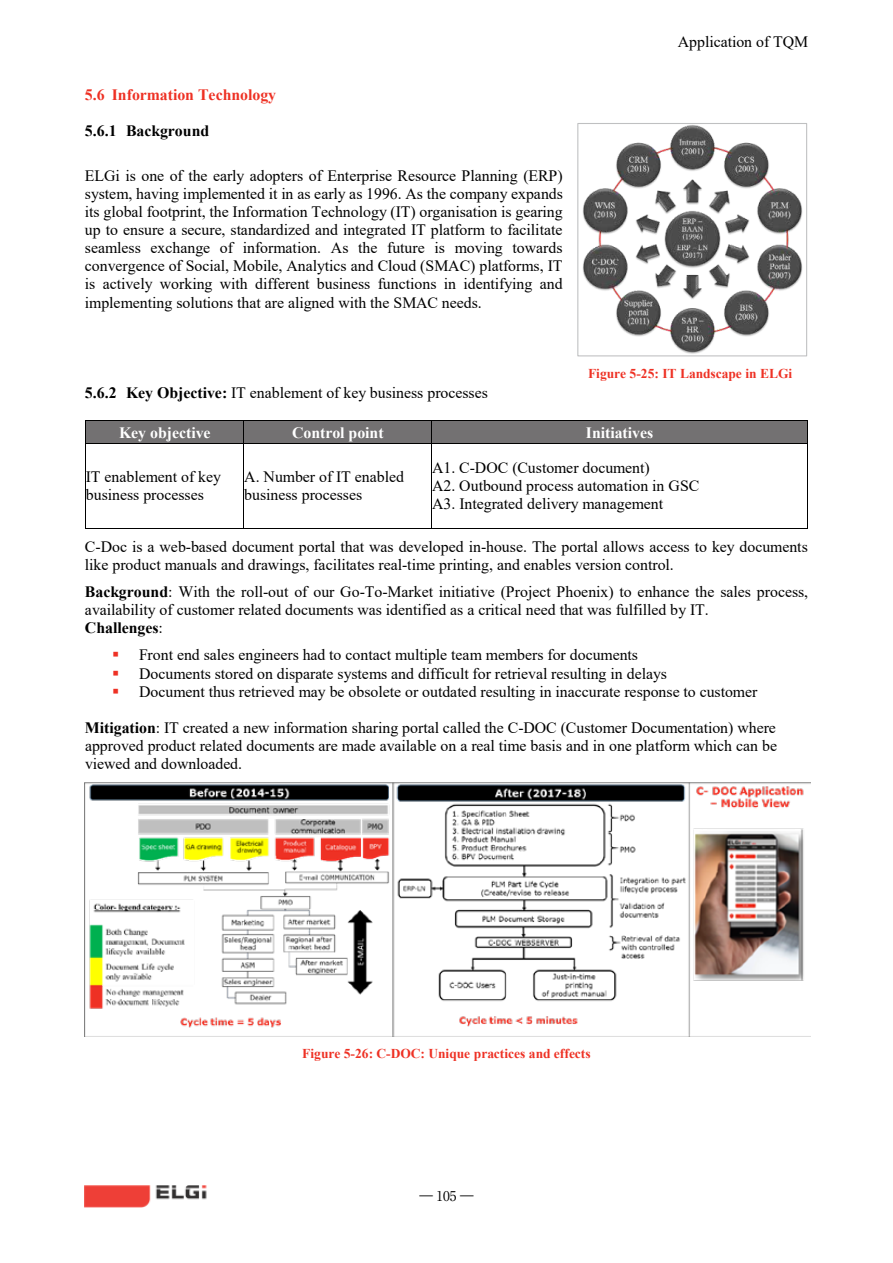
<style>
.page{position:relative;width:893px;height:1263px;background:#fff}
.page>*{position:absolute;margin:0;border:0;box-sizing:border-box;transform-origin:0 0}
.t1{font:15.9px/18.1px "Times New Roman";color:#000}
.t2{font:700 15.9px "Times New Roman";color:#fff}
.t3{font:700 15.9px "Times New Roman";color:#ee3124}
.t4{font:700 15.9px "Times New Roman";color:#000}
.t5{font:700 13.5px "Times New Roman";color:#ee3124}
.t6{font:13.5px "Ryumin Pro";color:#000}
.s1{font-weight:700}
.s2{color:#ee3124}
</style>
<div class="page">
<img style="left:85px;top:1185px;width:122px;height:23px">
<hr style="left:86px;top:421px;width:158px;height:2px;background:#737172">
<hr style="left:86px;top:441px;width:158px;height:2px;background:#737172">
<div style="left:86px;top:423px;width:158px;height:18px;background:#737172"></div>
<hr style="left:244px;top:421px;width:187px;height:2px;background:#737172">
<hr style="left:244px;top:441px;width:187px;height:2px;background:#737172">
<div style="left:244px;top:423px;width:187px;height:18px;background:#737172"></div>
<hr style="left:432px;top:421px;width:375px;height:2px;background:#737172">
<hr style="left:432px;top:441px;width:375px;height:2px;background:#737172">
<div style="left:432px;top:423px;width:375px;height:18px;background:#737172"></div>
<hr style="left:86px;top:420px;width:158px;height:1px;background:#000">
<hr style="left:244px;top:420px;width:187px;height:1px;background:#000">
<hr style="left:432px;top:420px;width:375px;height:1px;background:#000">
<svg style="left:85px;top:420px;width:1px;height:24px"></svg>
<hr style="left:86px;top:443px;width:158px;height:1px;background:#000">
<hr style="left:244px;top:443px;width:187px;height:1px;background:#000">
<svg style="left:431px;top:420px;width:1px;height:24px"></svg>
<hr style="left:432px;top:443px;width:375px;height:1px;background:#000">
<svg style="left:807px;top:420px;width:1px;height:24px"></svg>
<hr style="left:85px;top:444px;width:1px;height:84px;background:#000">
<hr style="left:86px;top:528px;width:158px;height:1px;background:#000">
<hr style="left:244px;top:444px;width:1px;height:84px;background:#000">
<hr style="left:244px;top:528px;width:187px;height:1px;background:#000">
<hr style="left:431px;top:444px;width:1px;height:84px;background:#000">
<hr style="left:432px;top:528px;width:375px;height:1px;background:#000">
<hr style="left:807px;top:444px;width:1px;height:84px;background:#000">
<img style="left:85px;top:782px;width:726px;height:254px">
<img style="left:582px;top:125px;width:221px;height:229px">
<div style="left:577px;top:123px;width:230px;height:233px;border:1px solid #bfc0c1"></div>
<p class="t3" style="left:85px;top:83px;width:193px">5.6 Information Technology</p>
<p class="t4" style="left:85px;top:119px;width:126px">5.6.1 Background</p>
<p class="t1" style="left:85px;top:166px;width:479px;text-align:justify">ELGi is one of the early adopters of Enterprise Resource Planning (ERP) system, having implemented it in as early as 1996. As the company expands its global footprint, the Information Technology (IT) organisation is gearing up to ensure a secure, standardized and integrated IT platform to facilitate seamless exchange of information. As the future is moving towards convergence of Social, Mobile, Analytics and Cloud (SMAC) platforms, IT is actively working with different business functions in identifying and implementing solutions that are aligned with the SMAC needs.</p>
<p class="t1" style="left:678px;top:32px;width:132px">Application of TQM</p>
<p class="t5" style="left:588px;top:364px;width:206px">Figure 5-25: IT Landscape in ELGi</p>
<p class="t1" style="left:85px;top:383px;width:404px"><span class="s1">5.6.2 Key Objective:</span> IT enablement of key business processes</p>
<p class="t2" style="left:119px;top:421px;width:93px">Key objective</p>
<p class="t2" style="left:292px;top:421px;width:93px">Control point</p>
<p class="t2" style="left:586px;top:421px;width:69px">Initiatives</p>
<p class="t1" style="left:86px;top:467px;width:137px">IT enablement of key business processes</p>
<p class="t1" style="left:244px;top:467px;width:161px">A. Number of IT enabled business processes</p>
<p class="t1" style="left:432px;top:458px;width:269px">A1. C-DOC (Customer document)<br>A2. Outbound process automation in GSC<br>A3. Integrated delivery management</p>
<p class="t1" style="left:85px;top:537px;width:724px">C-Doc is a web-based document portal that was developed in-house. The portal allows access to key documents like product manuals and drawings, facilitates real-time printing, and enables version control.</p>
<p class="t1" style="left:85px;top:582px;width:725px"><span class="s1">Background</span>: With the roll-out of our Go-To-Market initiative (Project Phoenix) to enhance the sales process, availability of customer related documents was identified as a critical need that was fulfilled by IT.<br><span class="s1">Challenges</span>:</p>
<p class="t1" style="left:112px;top:645px;width:528px"><span class="s2">▪</span> Front end sales engineers had to contact multiple team members for documents</p>
<p class="t1" style="left:112px;top:664px;width:556px"><span class="s2">▪</span> Documents stored on disparate systems and difficult for retrieval resulting in delays</p>
<p class="t1" style="left:112px;top:682px;width:647px"><span class="s2">▪</span> Document thus retrieved may be obsolete or outdated resulting in inaccurate response to customer</p>
<p class="t1" style="left:85px;top:718px;width:694px;text-align:justify"><span class="s1">Mitigation</span>: IT created a new information sharing portal called the C-DOC (Customer Documentation) where approved product related documents are made available on a real time basis and in one platform which can be viewed and downloaded.</p>
<p class="t5" style="left:302px;top:1044px;width:290px">Figure 5-26: C-DOC: Unique practices and effects</p>
<p class="t6" style="left:419px;top:1185px;width:55px">― 105 ―</p>
</div>
